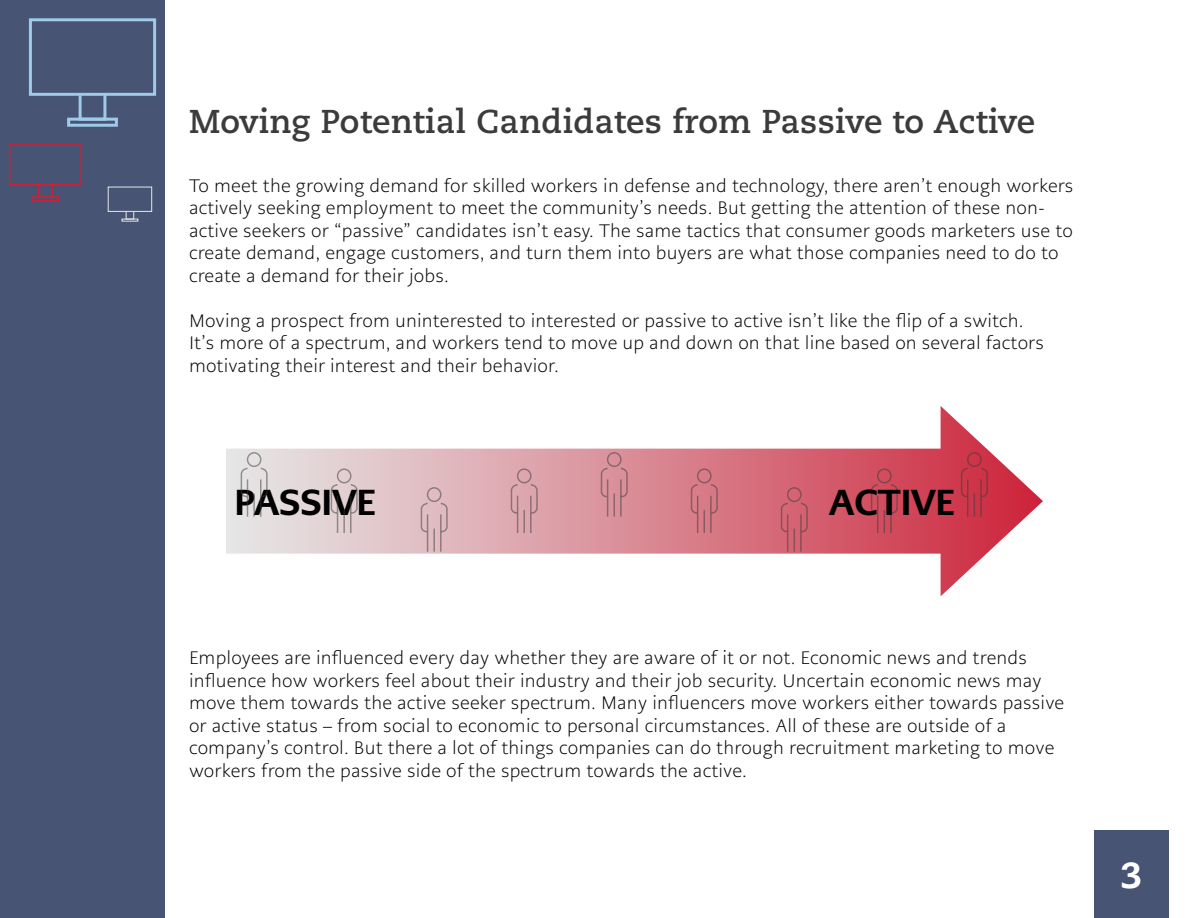
<style>
.page{position:relative;width:1188px;height:918px;background:#fff}
.page>*{position:absolute;margin:0;border:0;box-sizing:border-box;transform-origin:0 0}
.t1{font:800 36px "PMN Caecilia Sans Head";letter-spacing:.01em;color:#000}
.t2{font:800 36px "Caecilia LT Pro 85";color:#fff}
.t3{font:700 33px "Caecilia LT Pro 75";letter-spacing:.01em;color:#3b3b3b}
.t4{font:300 18px/22.5px "PMN Caecilia Sans Text";letter-spacing:.01em;color:#000}
</style>
<div class="page">
<div style="left:0;top:0;width:164px;height:918px;background:#475473"></div>
<div style="left:1095px;top:831px;width:74px;height:87px;background:#475473"></div>
<div style="left:29px;top:18px;width:127px;height:78px;border:3px solid #9fcaea"></div>
<div style="left:79px;top:94px;width:27px;height:27px;border:3px solid #9fcaea"></div>
<div style="left:67px;top:118px;width:51px;height:9px;border:3px solid #9fcaea"></div>
<div style="left:9px;top:143px;width:73px;height:42px;border:2px solid #cc2138"></div>
<div style="left:38px;top:183px;width:15px;height:15px;border:2px solid #cc2138"></div>
<div style="left:31px;top:196px;width:29px;height:5px;border:2px solid #cc2138"></div>
<div style="left:108px;top:187px;width:44px;height:25px;border:1px solid #e6e6e6"></div>
<div style="left:126px;top:211px;width:8px;height:8px;border:1px solid #e6e6e6"></div>
<div style="left:122px;top:219px;width:16px;height:3px;border:1px solid #e6e6e6"></div>
<div style="left:226px;top:449px;width:735px;height:105px;background:linear-gradient(to right,#e6eceb,#d03c50)"></div>
<svg style="left:420px;top:486px;width:28px;height:67px;background:#d2b0b5"></svg>
<svg style="left:510px;top:468px;width:28px;height:67px;background:#cf9da4"></svg>
<svg style="left:600px;top:451px;width:29px;height:67px;background:#cd8992"></svg>
<svg style="left:690px;top:468px;width:29px;height:67px;background:#ca7580"></svg>
<svg style="left:780px;top:486px;width:29px;height:67px;background:#c8606d"></svg>
<svg style="left:870px;top:468px;width:29px;height:67px;background:#c54a5b"></svg>
<svg style="left:941px;top:406px;width:102px;height:190px"></svg>
<svg style="left:330px;top:468px;width:28px;height:67px;background:#d4c3c5"></svg>
<svg style="left:240px;top:451px;width:28px;height:67px;background:#d6d3d3"></svg>
<h2 class="t3" style="left:189px;top:99px;width:848px">Moving Potential Candidates from Passive to Active</h2>
<p class="t4" style="left:189px;top:174px;width:886px">To meet the growing demand for skilled workers in defense and technology, there aren’t enough workers actively seeking employment to meet the community’s needs. But getting the attention of these non&shy;active seekers or “passive” candidates isn’t easy. The same tactics that consumer goods marketers use to create demand, engage customers, and turn them into buyers are what those companies need to do to create a demand for their jobs.</p>
<p class="t4" style="left:189px;top:309px;width:856px">Moving a prospect from uninterested to interested or passive to active isn’t like the flip of a switch.<br>It’s more of a spectrum, and workers tend to move up and down on that line based on several factors motivating their interest and their behavior.</p>
<h1 class="t1" style="left:235px;top:478px;width:142px">PASSIVE</h1>
<h1 class="t1" style="left:829px;top:478px;width:127px">ACTIVE</h1>
<p class="t4" style="left:189px;top:647px;width:877px">Employees are influenced every day whether they are aware of it or not. Economic news and trends influence how workers feel about their industry and their job security. Uncertain economic news may move them towards the active seeker spectrum. Many influencers move workers either towards passive or active status – from social to economic to personal circumstances. All of these are outside of a company’s control. But there a lot of things companies can do through recruitment marketing to move workers from the passive side of the spectrum towards the active.</p>
<h1 class="t2" style="left:1121px;top:851px;width:23px">3</h1>
</div>
